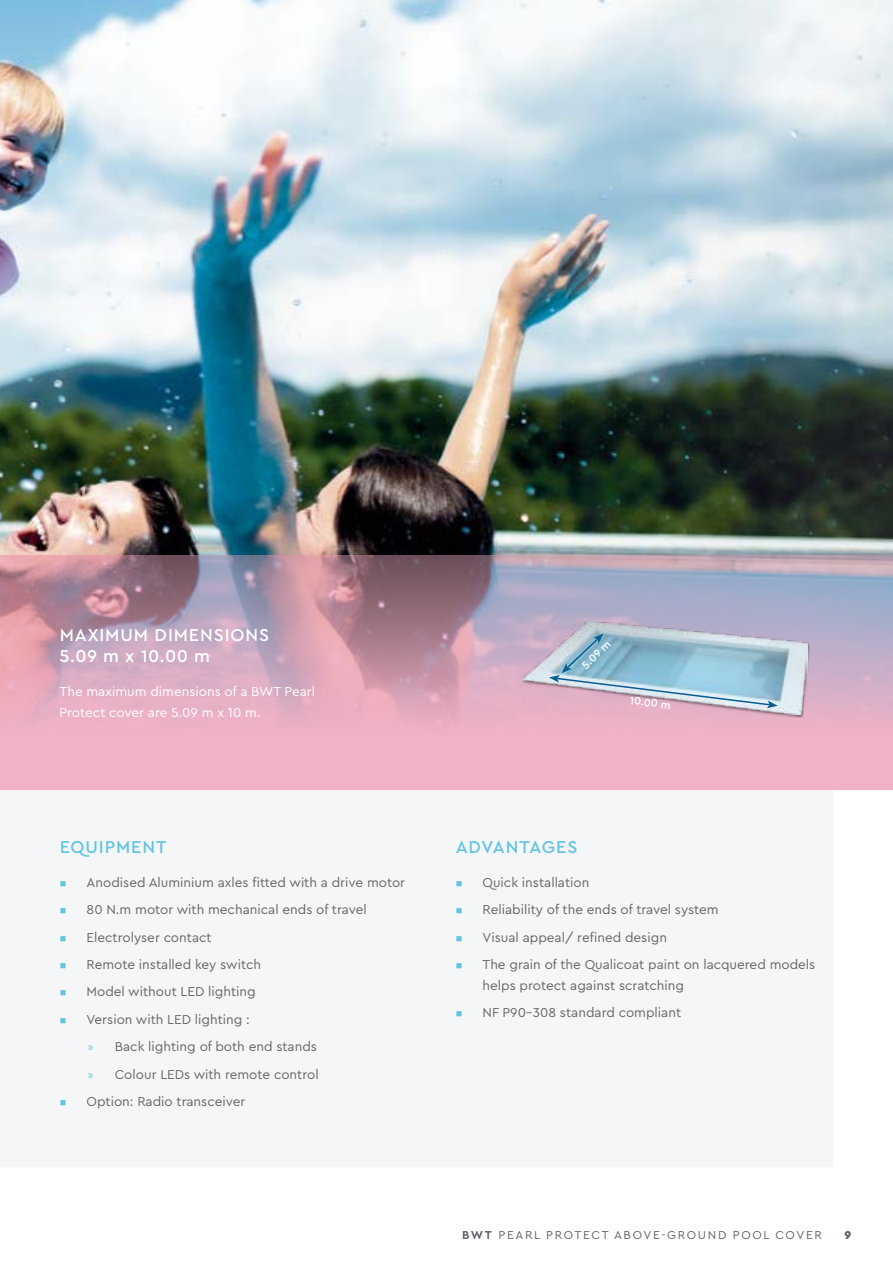
<style>
.page{position:relative;width:893px;height:1263px;background:#fff}
.page>*{position:absolute;margin:0;border:0;box-sizing:border-box;transform-origin:0 0}
.t1{font:500 18px/21px "Cera PRO";letter-spacing:.05em;color:#fff}
.t2{font:500 18px "Cera PRO";letter-spacing:.05em;color:#63c5e2}
.t3{font:13.5px/27.5px "Cera PRO";color:#68676c}
.t4{font:13.5px/21px "Cera PRO";color:#fff}
.t5{font:12px "Cera PRO";letter-spacing:.14em;color:#60646b}
.t6{font:900 12px "Cera PRO";color:#60646b}
.t7{font:500 11.25px "Cera PRO";color:#fff}
.s1{color:#63c5e2}
.s2{font-family:"Myriad Pro";color:#63c5e2}
.s3{font-weight:700}
</style>
<div class="page">
<img style="left:0;top:0;width:893px;height:555px">
<svg style="left:0;top:555px;width:893px;height:234px;background:#cea3b8"></svg>
<div style="left:521px;top:621px;width:289px;height:97px;background:#000;opacity:.5"></div>
<img style="left:522px;top:622px;width:286px;height:92px">
<svg style="left:549px;top:633px;width:229px;height:75px;background:#a5bed1"></svg>
<h1 class="t1" style="left:60px;top:624px;width:211px">MAXIMUM DIMENSIONS<br>5.09 m x 10.00 m</h1>
<p class="t4" style="left:60px;top:681px;width:257px">The maximum dimensions of a BWT Pearl<br>Protect cover are 5.09 m x 10 m.</p>
<p class="t7" style="left:631px;top:693px;width:43px;rotate:7deg">10.00 m</p>
<p class="t7" style="left:578px;top:661px;width:37px;rotate:-43deg">5.09 m</p>
<h1 class="t2" style="left:60px;top:835px;width:108px">EQUIPMENT</h1>
<p class="t3" style="left:60px;top:868px;width:347px"><span class="s1">▪</span> Anodised Aluminium axles fitted with a drive motor</p>
<p class="t3" style="left:60px;top:895px;width:309px"><span class="s1">▪</span> 80 N.m motor with mechanical ends of travel</p>
<p class="t3" style="left:60px;top:923px;width:154px"><span class="s1">▪</span> Electrolyser contact</p>
<p class="t3" style="left:60px;top:950px;width:203px"><span class="s1">▪</span> Remote installed key switch</p>
<p class="t3" style="left:60px;top:978px;width:198px"><span class="s1">▪</span> Model without LED lighting</p>
<p class="t3" style="left:88px;top:1005px;width:232px;text-indent:-28px"><span class="s1">▪</span> Version with LED lighting :<br><span class="s2">»</span> Back lighting of both end stands <span class="s2">»</span> Colour LEDs with remote control</p>
<p class="t3" style="left:60px;top:1087px;width:187px"><span class="s1">▪</span> Option: Radio transceiver</p>
<h1 class="t2" style="left:456px;top:835px;width:123px">ADVANTAGES</h1>
<p class="t3" style="left:455px;top:868px;width:135px"><span class="s1">▪</span> Quick installation</p>
<p class="t3" style="left:455px;top:895px;width:265px"><span class="s1">▪</span> Reliability of the ends of travel system</p>
<p class="t3" style="left:455px;top:923px;width:213px"><span class="s1">▪</span> Visual appeal/ refined design</p>
<p class="t3" style="left:482px;top:953px;width:334px;line-height:21px;text-indent:-27px"><span class="s1">▪</span> The grain of the Qualicoat paint on lacquered models helps protect against scratching</p>
<p class="t3" style="left:455px;top:999px;width:227px"><span class="s1">▪</span> NF P90-308 standard compliant</p>
<p class="t5" style="left:462px;top:1227px;width:361px"><span class="s3">BWT</span> PEARL PROTECT ABOVE-GROUND POOL COVER</p>
<p class="t6" style="left:844px;top:1227px;width:8px">9</p>
</div>
